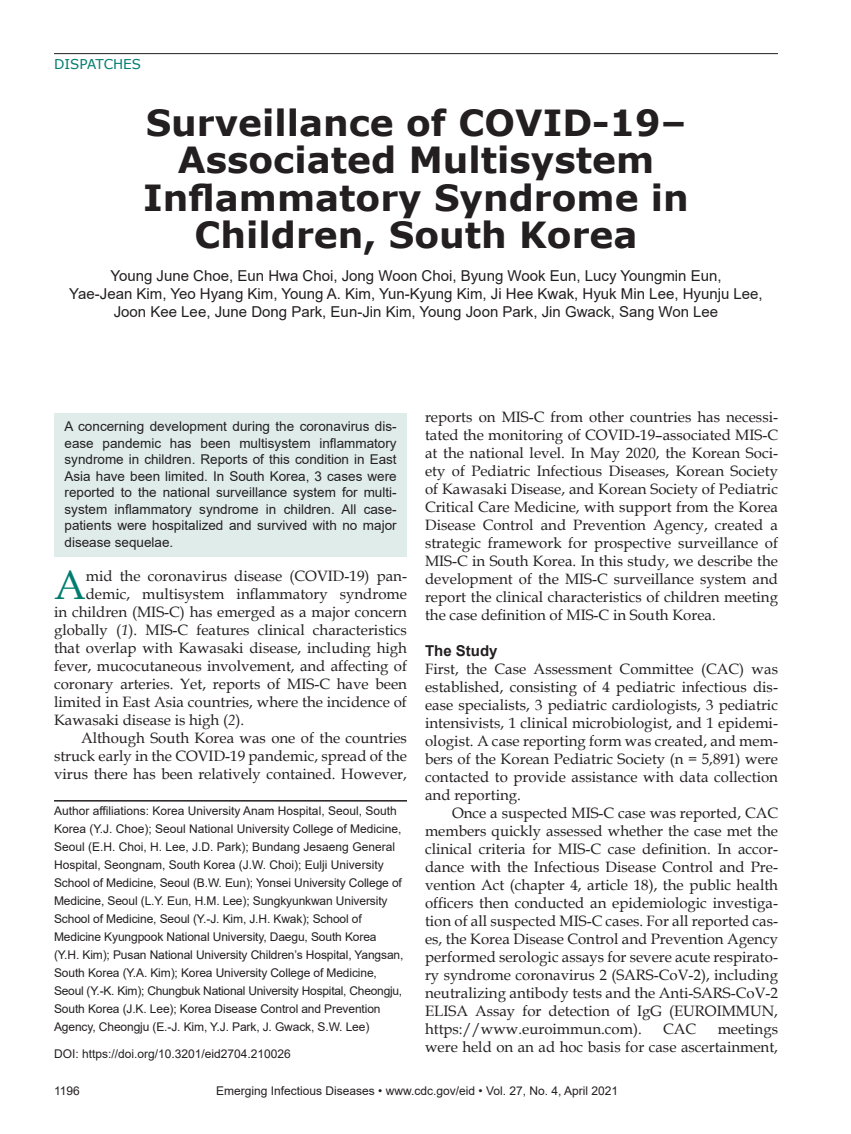
<style>
.page{position:relative;width:851px;height:1134px;background:#fff}
.page>*{position:absolute;margin:0;border:0;box-sizing:border-box;transform-origin:0 0}
.t1{font:40.8px "Book Antiqua";color:#007d70}
.t2{font:700 36px/37.5px "Verdana";color:#231f20;text-align:center}
.t3{font:15px/18px "Book Antiqua";color:#231f20;text-align:justify}
.t4{font:15px/18px "Arial";color:#231f20;text-align:center}
.t5{font:700 15px "Arial";color:#231f20}
.t6{font:13.5px/16.5px "Arial";color:#231f20;text-align:justify}
.t7{font:13.5px "Verdana";color:#007d70}
.t8{font:12px/18px "Arial";letter-spacing:-.01em;color:#231f20}
.s1{font-style:italic}
</style>
<div class="page">
<hr style="left:54px;top:53px;width:724px;height:1px;background:#231f20">
<hr style="left:54px;top:800px;width:353px;height:2px;background:#231f20">
<div style="left:54px;top:413px;width:353px;height:143px;background:#e0ecea"></div>
<p class="t7" style="left:54px;top:55px;width:88px">DISPATCHES</p>
<h2 class="t2" style="left:143px;top:103px;width:547px">Surveillance of COVID-19–<br>Associated Multisystem<br>Inflammatory Syndrome in<br>Children, South Korea</h2>
<p class="t4" style="left:69px;top:267px;width:695px">Young June Choe, Eun Hwa Choi, Jong Woon Choi, Byung Wook Eun, Lucy Youngmin Eun,<br>Yae-Jean Kim, Yeo Hyang Kim, Young A. Kim, Yun-Kyung Kim, Ji Hee Kwak, Hyuk Min Lee, Hyunju Lee,<br>Joon Kee Lee, June Dong Park, Eun-Jin Kim, Young Joon Park, Jin Gwack, Sang Won Lee</p>
<p class="t6" style="left:64px;top:418px;width:334px">A concerning development during the coronavirus dis&shy;ease pandemic has been multisystem inflammatory syndrome in children. Reports of this condition in East Asia have been limited. In South Korea, 3 cases were reported to the national surveillance system for multi&shy;system inflammatory syndrome in children. All case&shy;patients were hospitalized and survived with no major disease sequelae.</p>
<h1 class="t1" style="left:54px;top:557px;width:33px">A</h1>
<p class="t3" style="left:86px;top:566px;width:323px">mid the coronavirus disease (COVID-19) pan-</p>
<p class="t3" style="left:86px;top:584px;width:323px">demic, multisystem inflammatory syndrome</p>
<p class="t3" style="left:54px;top:602px;width:354px">in children (MIS-C) has emerged as a major concern</p>
<p class="t3" style="left:54px;top:620px;width:354px">globally (<span class="s1">1</span>). MIS-C features clinical characteristics</p>
<p class="t3" style="left:54px;top:638px;width:354px">that overlap with Kawasaki disease, including high</p>
<p class="t3" style="left:54px;top:656px;width:354px">fever, mucocutaneous involvement, and affecting of</p>
<p class="t3" style="left:54px;top:674px;width:354px">coronary arteries. Yet, reports of MIS-C have been</p>
<p class="t3" style="left:54px;top:692px;width:354px">limited in East Asia countries, where the incidence of</p>
<p class="t3" style="left:54px;top:710px;width:192px">Kawasaki disease is high (<span class="s1">2</span>).</p>
<p class="t3" style="left:81px;top:728px;width:327px">Although South Korea was one of the countries</p>
<p class="t3" style="left:54px;top:746px;width:354px">struck early in the COVID-19 pandemic, spread of the</p>
<p class="t3" style="left:54px;top:764px;width:354px">virus there has been relatively contained. However,</p>
<p class="t8" style="left:54px;top:802px;width:351px">Author affiliations: Korea University Anam Hospital, Seoul, South Korea (Y.J. Choe); Seoul National University College of Medicine, Seoul (E.H. Choi, H. Lee, J.D. Park); Bundang Jesaeng General Hospital, Seongnam, South Korea (J.W. Choi); Eulji University School of Medicine, Seoul (B.W. Eun); Yonsei University College of Medicine, Seoul (L.Y. Eun, H.M. Lee); Sungkyunkwan University School of Medicine, Seoul (Y.-J. Kim, J.H. Kwak); School of Medicine Kyungpook National University, Daegu, South Korea (Y.H. Kim); Pusan National University Children’s Hospital, Yangsan, South Korea (Y.A. Kim); Korea University College of Medicine, Seoul (Y.-K. Kim); Chungbuk National University Hospital, Cheongju, South Korea (J.K. Lee); Korea Disease Control and Prevention Agency, Cheongju (E.-J. Kim, Y.J. Park, J. Gwack, S.W. Lee)</p>
<p class="t8" style="left:54px;top:1045px;width:238px">DOI: https://doi.org/10.3201/eid2704.210026</p>
<p class="t3" style="left:425px;top:408px;width:354px">reports on MIS-C from other countries has necessi&shy;tated the monitoring of COVID-19–associated MIS-C at the national level. In May 2020, the Korean Soci&shy;ety of Pediatric Infectious Diseases, Korean Society of Kawasaki Disease, and Korean Society of Pediatric Critical Care Medicine, with support from the Korea Disease Control and Prevention Agency, created a strategic framework for prospective surveillance of MIS-C in South Korea. In this study, we describe the development of the MIS-C surveillance system and report the clinical characteristics of children meeting the case definition of MIS-C in South Korea.</p>
<p class="t5" style="left:425px;top:641px;width:74px">The Study</p>
<p class="t3" style="left:425px;top:660px;width:354px">First, the Case Assessment Committee (CAC) was established, consisting of 4 pediatric infectious dis&shy;ease specialists, 3 pediatric cardiologists, 3 pediatric intensivists, 1 clinical microbiologist, and 1 epidemi&shy;ologist. A case reporting form was created, and mem&shy;bers of the Korean Pediatric Society (n = 5,891) were contacted to provide assistance with data collection and reporting.</p>
<p class="t3" style="left:425px;top:804px;width:354px;text-indent:27px">Once a suspected MIS-C case was reported, CAC members quickly assessed whether the case met the clinical criteria for MIS-C case definition. In accor&shy;dance with the Infectious Disease Control and Pre&shy;vention Act (chapter 4, article 18), the public health officers then conducted an epidemiologic investiga&shy;tion of all suspected MIS-C cases. For all reported cas&shy;es, the Korea Disease Control and Prevention Agency performed serologic assays for severe acute respirato&shy;ry syndrome coronavirus 2 (SARS-CoV-2), including neutralizing antibody tests and the Anti-SARS-CoV-2<br>ELISA Assay for detection of IgG (EUROIMMUN, https://www.euroimmun.com).</p>
<p class="t3" style="left:663px;top:1020px;width:34px">CAC</p>
<p class="t3" style="left:425px;top:1020px;width:354px;text-align:right">meetings<br>were held on an ad hoc basis for case ascertainment,</p>
<p class="t8" style="left:54px;top:1082px;width:27px">1196</p>
<p class="t8" style="left:216px;top:1082px;width:403px">Emerging Infectious Diseases • www.cdc.gov/eid • Vol. 27, No. 4, April 2021</p>
</div>
